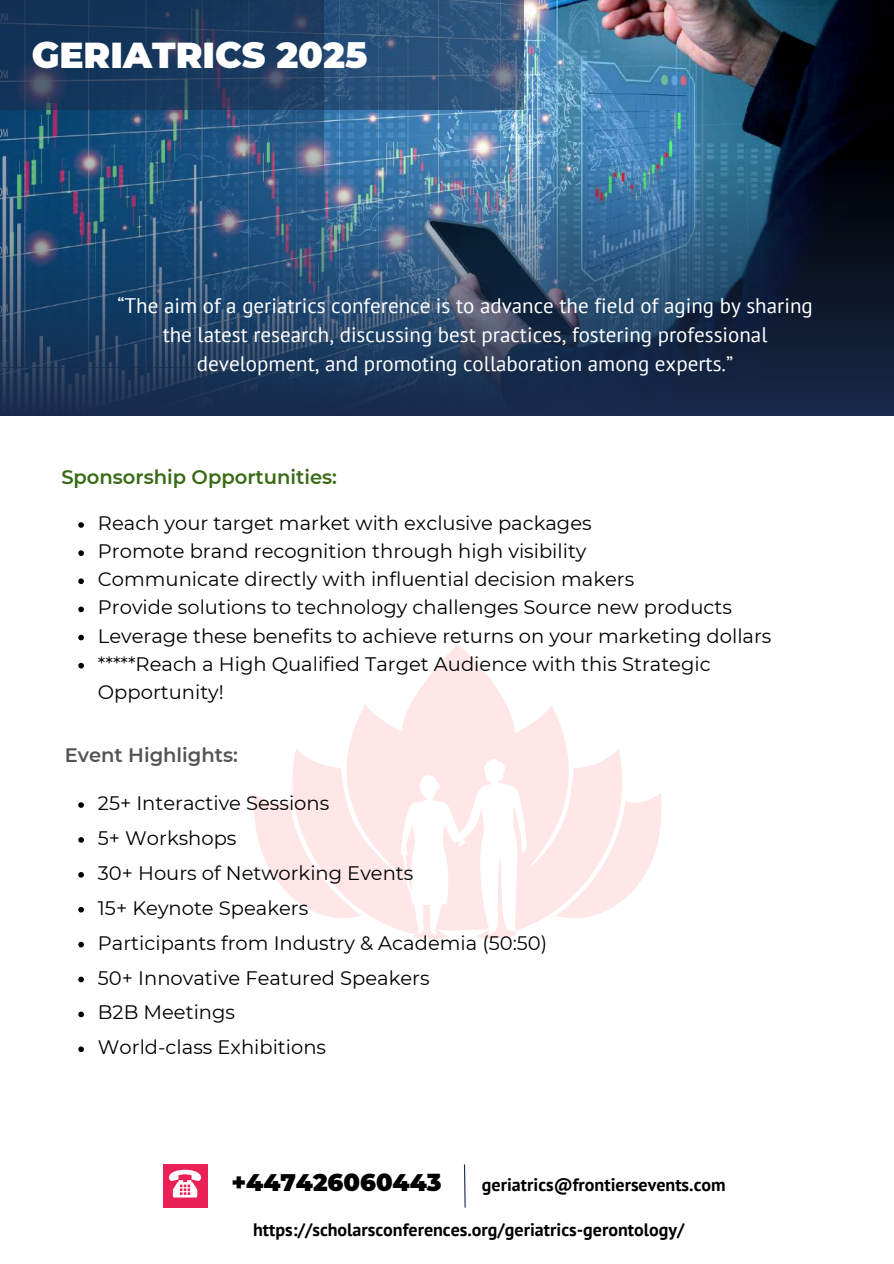
<style>
.page{position:relative;width:894px;height:1264px;background:#fff}
.page>*{position:absolute;margin:0;border:0;box-sizing:border-box;transform-origin:0 0}
.t1{font:900 36px "Montserrat";color:#fff}
.t2{font:900 24px "Montserrat";color:#000}
.t3{font:21px/29.2px "PT Sans";color:#fff;text-align:center}
.t4{font:19.5px/34.8px "Montserrat";color:#000}
.t5{font:600 19.5px "Montserrat";color:#396a15}
.t6{font:600 19.5px "Montserrat";color:#545454}
.t7{font:700 18px "PT Sans";color:#000}
</style>
<div class="page">
<img style="left:323px;top:0;width:570px;height:118px">
<img style="left:0;top:118px;width:893px;height:297px">
<img style="left:0;top:109px;width:323px;height:258px">
<svg style="left:0;top:0;width:523px;height:109px"></svg>
<svg style="left:253px;top:644px;width:408px;height:295px"></svg>
<svg style="left:78px;top:522px;width:6px;height:6px"></svg>
<svg style="left:78px;top:550px;width:6px;height:6px"></svg>
<svg style="left:78px;top:578px;width:6px;height:6px"></svg>
<svg style="left:78px;top:606px;width:6px;height:6px"></svg>
<svg style="left:78px;top:634px;width:6px;height:6px"></svg>
<svg style="left:78px;top:663px;width:6px;height:5px"></svg>
<svg style="left:78px;top:802px;width:6px;height:5px"></svg>
<svg style="left:78px;top:837px;width:6px;height:5px"></svg>
<svg style="left:78px;top:872px;width:6px;height:5px"></svg>
<svg style="left:78px;top:906px;width:6px;height:6px"></svg>
<svg style="left:78px;top:941px;width:6px;height:6px"></svg>
<svg style="left:78px;top:976px;width:6px;height:6px"></svg>
<svg style="left:78px;top:1011px;width:6px;height:6px"></svg>
<svg style="left:78px;top:1046px;width:6px;height:6px"></svg>
<svg style="left:463px;top:1164px;width:3px;height:44px"></svg>
<div style="left:163px;top:1163px;width:44px;height:44px;background:#e92156"></div>
<svg style="left:169px;top:1169px;width:32px;height:28px"></svg>
<h1 class="t1" style="left:32px;top:33px;width:337px">GERIATRICS 2025</h1>
<p class="t3" style="left:117px;top:290px;width:696px">“The aim of a geriatrics conference is to advance the field of aging by sharing the latest research, discussing best practices, fostering professional development, and promoting collaboration among experts.”</p>
<p class="t5" style="left:61px;top:465px;width:277px">Sponsorship Opportunities:</p>
<p class="t4" style="left:98px;top:509px;width:674px;line-height:28.2px">Reach your target market with exclusive packages<br>Promote brand recognition through high visibility<br>Communicate directly with influential decision makers<br>Provide solutions to technology challenges Source new products Leverage these benefits to achieve returns on your marketing dollars *****Reach a High Qualified Target Audience with this Strategic Opportunity!</p>
<p class="t6" style="left:65px;top:743px;width:174px">Event Highlights:</p>
<p class="t4" style="left:98px;top:785px;width:450px">25+ Interactive Sessions<br>5+ Workshops<br>30+ Hours of Networking Events<br>15+ Keynote Speakers<br>Participants from Industry &amp; Academia (50:50)<br>50+ Innovative Featured Speakers<br>B2B Meetings<br>World-class Exhibitions</p>
<p class="t2" style="left:231px;top:1167px;width:212px">+447426060443</p>
<p class="t7" style="left:482px;top:1172px;width:245px">geriatrics@frontiersevents.com</p>
<p class="t7" style="left:253px;top:1217px;width:432px">https://scholarsconferences.org/geriatrics-gerontology/</p>
</div>
